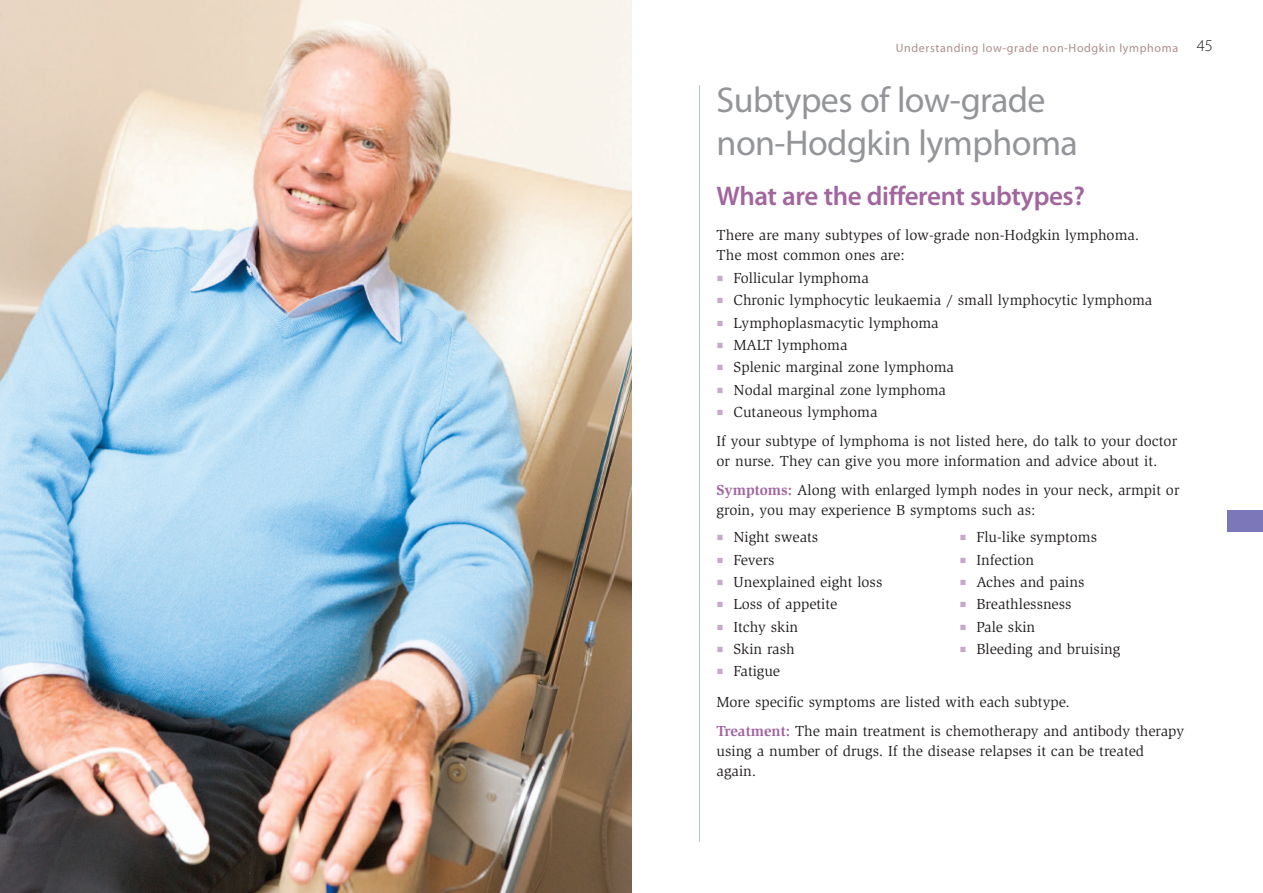
<style>
.page{position:relative;width:1263px;height:893px;background:#fff}
.page>*{position:absolute;margin:0;border:0;box-sizing:border-box;transform-origin:0 0}
.t1{font:36px/43.2px "Myriad Pro";letter-spacing:-.015em;color:#939598}
.t2{font:600 27px "Myriad Pro";letter-spacing:-.015em;color:#a2669f}
.t3{font:300 16.5px "Myriad Pro";color:#231f20}
.t4{font:15px/28.8px "Slimbach Std";color:#231f20}
.t5{font:12px "Myriad Pro";letter-spacing:.05em;color:#ac8d8c}
.s1{font-family:"Minion Pro";font-size:18px;color:#c7a8ca}
.s2{font-weight:700;color:#a2669f}
</style>
<div class="page">
<hr style="left:699px;top:85px;width:1px;height:757px;background:#abcbc3">
<div style="left:1227px;top:510px;width:36px;height:21px;background:#7c77b8"></div>
<img style="left:0;top:0;width:631px;height:893px">
<p class="t5" style="left:896px;top:43px;width:284px">Understanding low-grade non-Hodgkin lymphoma</p>
<h1 class="t1" style="left:716px;top:81px;width:363px">Subtypes of low-grade non-Hodgkin lymphoma</h1>
<h2 class="t2" style="left:716px;top:186px;width:370px">What are the different subtypes?</h2>
<p class="t4" style="left:716px;top:226px;width:424px;line-height:20.2px">There are many subtypes of low-grade non-Hodgkin lymphoma.<br>The most common ones are:</p>
<p class="t4" style="left:716px;top:264px;width:154px"><span class="s1">■</span> Follicular lymphoma</p>
<p class="t4" style="left:716px;top:287px;width:437px"><span class="s1">■</span> Chronic lymphocytic leukaemia / small lymphocytic lymphoma</p>
<p class="t4" style="left:716px;top:309px;width:224px"><span class="s1">■</span> Lymphoplasmacytic lymphoma</p>
<p class="t4" style="left:716px;top:332px;width:132px"><span class="s1">■</span> MALT lymphoma</p>
<p class="t4" style="left:716px;top:354px;width:239px"><span class="s1">■</span> Splenic marginal zone lymphoma</p>
<p class="t4" style="left:716px;top:376px;width:231px"><span class="s1">■</span> Nodal marginal zone lymphoma</p>
<p class="t4" style="left:716px;top:399px;width:462px"><span class="s1">■</span> Cutaneous lymphoma<br>If your subtype of lymphoma is not listed here, do talk to your doctor</p>
<p class="t4" style="left:716px;top:448px;width:464px">or nurse. They can give you more information and advice about it.<br><span class="s2">Symptoms:</span> Along with enlarged lymph nodes in your neck, armpit or</p>
<p class="t4" style="left:716px;top:497px;width:320px">groin, you may experience B symptoms such as:</p>
<p class="t4" style="left:959px;top:524px;width:139px"><span class="s1">■</span> Flu-like symptoms</p>
<p class="t4" style="left:959px;top:546px;width:76px"><span class="s1">■</span> Infection</p>
<p class="t4" style="left:959px;top:569px;width:127px"><span class="s1">■</span> Aches and pains</p>
<p class="t4" style="left:959px;top:591px;width:114px"><span class="s1">■</span> Breathlessness</p>
<p class="t4" style="left:959px;top:613px;width:77px"><span class="s1">■</span> Pale skin</p>
<p class="t4" style="left:959px;top:636px;width:162px"><span class="s1">■</span> Bleeding and bruising</p>
<p class="t4" style="left:716px;top:689px;width:469px">More specific symptoms are listed with each subtype.<br><span class="s2">Treatment:</span> The main treatment is chemotherapy and antibody therapy</p>
<p class="t4" style="left:716px;top:742px;width:429px;line-height:20.2px">using a number of drugs. If the disease relapses it can be treated again.</p>
<p class="t4" style="left:716px;top:524px;width:103px"><span class="s1">■</span> Night sweats</p>
<p class="t4" style="left:716px;top:546px;width:59px"><span class="s1">■</span> Fevers</p>
<p class="t4" style="left:716px;top:569px;width:167px"><span class="s1">■</span> unexplained eight loss</p>
<p class="t4" style="left:716px;top:591px;width:122px"><span class="s1">■</span> Loss of appetite</p>
<p class="t4" style="left:716px;top:613px;width:83px"><span class="s1">■</span> Itchy skin</p>
<p class="t4" style="left:716px;top:636px;width:80px"><span class="s1">■</span> Skin rash</p>
<p class="t4" style="left:716px;top:658px;width:65px"><span class="s1">■</span> Fatigue</p>
<p class="t3" style="left:1197px;top:39px;width:18px">45</p>
</div>
